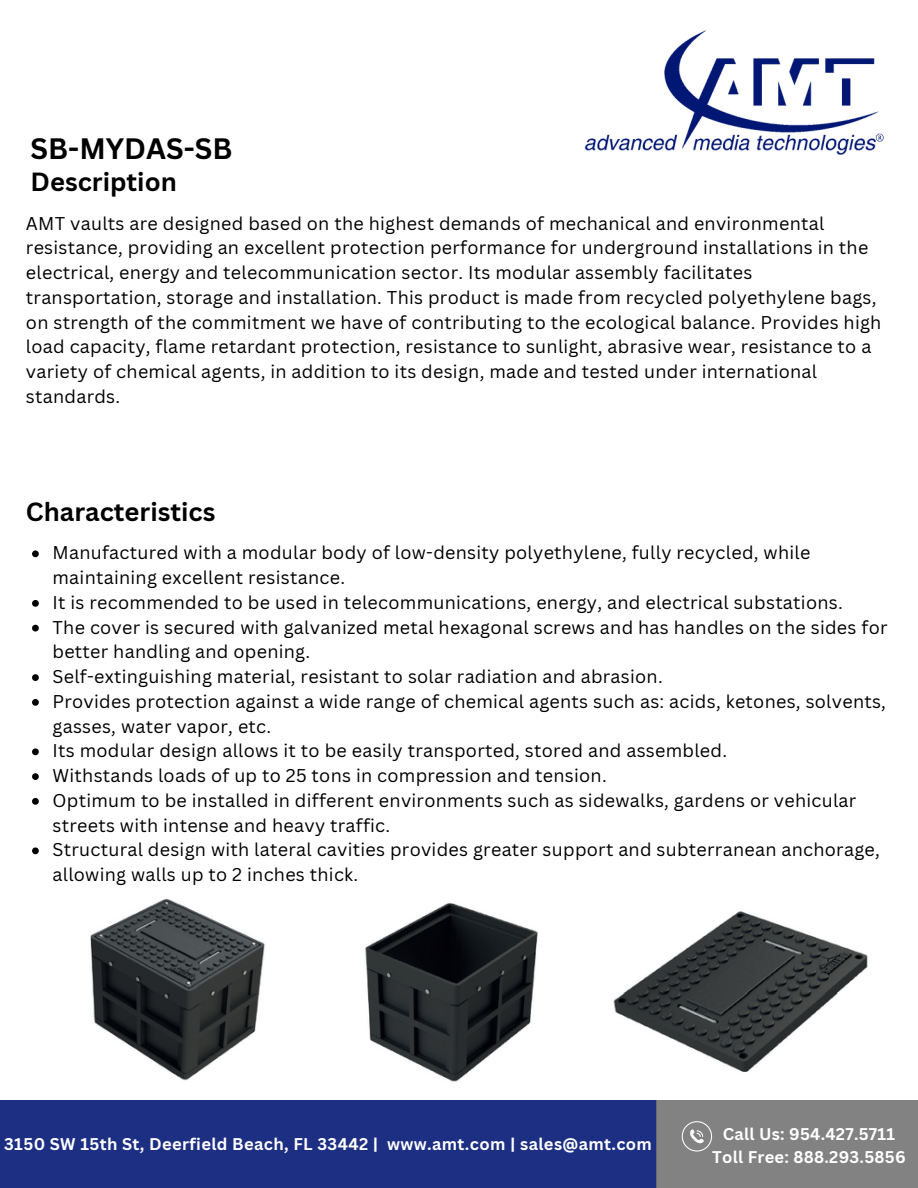
<style>
.page{position:relative;width:918px;height:1188px;background:#fff}
.page>*{position:absolute;margin:0;border:0;box-sizing:border-box;transform-origin:0 0}
.t1{font:700 28.65px "Canva Sans";color:#000}
.t2{font:700 25.5px "Canva Sans";color:#000}
.t3{font:18px/24.8px "Canva Sans";letter-spacing:.015em;color:#000}
.t4{font:700 16.5px "Canva Sans";letter-spacing:.025em;color:#fff}
</style>
<div class="page">
<img style="left:584px;top:30px;width:301px;height:125px">
<div style="left:0;top:1100px;width:656px;height:88px;background:#1d2f82"></div>
<div style="left:656px;top:1100px;width:262px;height:88px;background:#828282"></div>
<svg style="left:682px;top:1121px;width:30px;height:31px"></svg>
<img style="left:90px;top:899px;width:175px;height:182px">
<img style="left:365px;top:903px;width:173px;height:179px">
<img style="left:613px;top:911px;width:255px;height:161px">
<svg style="left:32px;top:550px;width:7px;height:7px"></svg>
<svg style="left:32px;top:600px;width:7px;height:7px"></svg>
<svg style="left:32px;top:625px;width:7px;height:6px"></svg>
<svg style="left:32px;top:674px;width:7px;height:7px"></svg>
<svg style="left:32px;top:699px;width:7px;height:7px"></svg>
<svg style="left:32px;top:748px;width:7px;height:7px"></svg>
<svg style="left:32px;top:773px;width:7px;height:7px"></svg>
<svg style="left:32px;top:798px;width:7px;height:7px"></svg>
<svg style="left:32px;top:847px;width:7px;height:7px"></svg>
<p class="t1" style="left:31px;top:129px;width:203px">SB-MYDAS-SB</p>
<p class="t2" style="left:31px;top:164px;width:148px">Description</p>
<p class="t3" style="left:26px;top:210px;width:857px">AMT vaults are designed based on the highest demands of mechanical and environmental resistance, providing an excellent protection performance for underground installations in the electrical, energy and telecommunication sector. Its modular assembly facilitates transportation, storage and installation. This product is made from recycled polyethylene bags, on strength of the commitment we have of contributing to the ecological balance. Provides high load capacity, flame retardant protection, resistance to sunlight, abrasive wear, resistance to a variety of chemical agents, in addition to its design, made and tested under international standards.</p>
<p class="t2" style="left:26px;top:494px;width:191px">Characteristics</p>
<p class="t3" style="left:53px;top:540px;width:759px">Manufactured with a modular body of low-density polyethylene, fully recycled, while maintaining excellent resistance.</p>
<p class="t3" style="left:53px;top:590px;width:792px">It is recommended to be used in telecommunications, energy, and electrical substations.</p>
<p class="t3" style="left:53px;top:614px;width:837px">The cover is secured with galvanized metal hexagonal screws and has handles on the sides for better handling and opening.</p>
<p class="t3" style="left:53px;top:664px;width:612px">Self-extinguishing material, resistant to solar radiation and abrasion.</p>
<p class="t3" style="left:53px;top:689px;width:835px">Provides protection against a wide range of chemical agents such as: acids, ketones, solvents, gasses, water vapor, etc.</p>
<p class="t3" style="left:53px;top:738px;width:676px">Its modular design allows it to be easily transported, stored and assembled.</p>
<p class="t3" style="left:53px;top:763px;width:556px">Withstands loads of up to 25 tons in compression and tension.</p>
<p class="t3" style="left:53px;top:788px;width:805px">Optimum to be installed in different environments such as sidewalks, gardens or vehicular streets with intense and heavy traffic.</p>
<p class="t3" style="left:53px;top:837px;width:829px">Structural design with lateral cavities provides greater support and subterranean anchorage, allowing walls up to 2 inches thick.</p>
<p class="t4" style="left:4px;top:1132px;width:649px">3150 SW 15th St, Deerfield Beach, FL 33442 | www.amt.com | sales@amt.com</p>
<p class="t4" style="left:723px;top:1123px;width:174px">Call Us: 954.427.5711</p>
<p class="t4" style="left:712px;top:1145px;width:195px">Toll Free: 888.293.5856</p>
</div>
